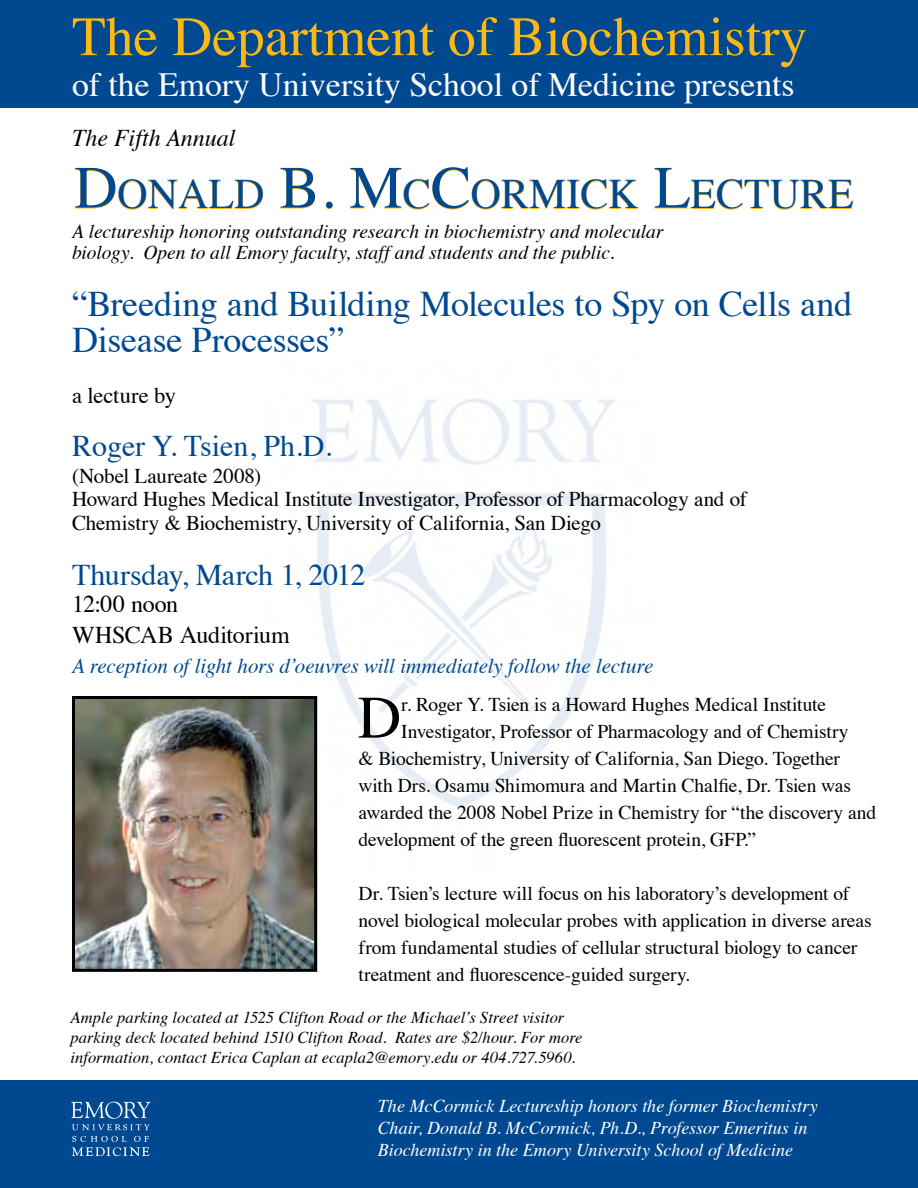
<style>
.page{position:relative;width:918px;height:1188px;background:#fff}
.page>*{position:absolute;margin:0;border:0;box-sizing:border-box;transform-origin:0 0}
.t1{font:60.3px "Times";color:#000}
.t2{font:55.5px "Times";color:#fdb913}
.t3{font:42px "Times";color:#004990}
.t4{font:36px/36px "Times";letter-spacing:-.01em;color:#004990}
.t5{font:33.75px "Times";color:#fff}
.t6{font:30px "Times";color:#004990}
.t7{font:24px/30.6px "Times";letter-spacing:-.015em;color:#000}
.t8{font:italic 24px "Times";color:#000}
.t9{font:22.5px "Times";letter-spacing:-.005em;color:#000}
.t10{font:21px/24px "Times";letter-spacing:-.01em;color:#000}
.t11{font:italic 21px "Times";letter-spacing:-.005em;color:#004990}
.t12{font:19.5px/27px "Times";letter-spacing:-.01em;color:#000}
.t13{font:italic 19.5px/21px "Times";color:#000}
.t14{font:italic 18px/21.6px "Times";color:#fff}
.t15{font:italic 16.5px/19.8px "Times";color:#000}
.s1{font-size:60px}
</style>
<div class="page">
<img style="left:312px;top:399px;width:303px;height:469px">
<div style="left:0;top:1080px;width:918px;height:108px;background:#004990"></div>
<div style="left:0;top:0;width:918px;height:108px;background:#004990"></div>
<svg style="left:72px;top:1136px;width:77px;height:20px"></svg>
<svg style="left:71px;top:1101px;width:79px;height:29px"></svg>
<img style="left:76px;top:700px;width:237px;height:268px">
<div style="left:72px;top:696px;width:245px;height:276px;border:3px solid #000"></div>
<h2 class="t2" style="left:72px;top:-15px;width:737px">The Department of Biochemistry</h2>
<h3 class="t5" style="left:72px;top:53px;width:724px">of the Emory University School of Medicine presents</h3>
<p class="t8" style="left:72px;top:117px;width:165px">The Fifth Annual</p>
<h3 class="t3" style="left:74px;top:154px;width:781px"><span class="s1">D</span>ONALD <span class="s1">B. M</span>C<span class="s1">C</span>ORMICK <span class="s1">L</span>ECTURE</h3>
<p class="t13" style="left:72px;top:219px;width:593px">A lectureship honoring outstanding research in biochemistry and molecular biology. Open to all Emory faculty, staff and students and the public.</p>
<h3 class="t4" style="left:72px;top:283px;width:782px">“Breeding and Building Molecules to Spy on Cells and<br>Disease Processes”</h3>
<p class="t9" style="left:72px;top:374px;width:106px">a lecture by</p>
<h3 class="t6" style="left:72px;top:418px;width:261px">Roger Y. Tsien, Ph.D.</h3>
<p class="t10" style="left:72px;top:462px;width:191px">(Nobel Laureate 2008)</p>
<p class="t10" style="left:72px;top:485px;width:676px">Howard Hughes Medical Institute Investigator, Professor of Pharmacology and of<br>Chemistry &amp; Biochemistry, University of California, San Diego</p>
<h3 class="t6" style="left:72px;top:547px;width:295px">Thursday, March 1, 2012</h3>
<p class="t7" style="left:72px;top:587px;width:219px">12:00 noon<br>WHSCAB Auditorium</p>
<p class="t11" style="left:72px;top:647px;width:583px">A reception of light hors d’oeuvres will immediately follow the lecture</p>
<h1 class="t1" style="left:358px;top:661px;width:45px">D</h1>
<p class="t12" style="left:401px;top:689px;width:427px">r. Roger Y. Tsien is a Howard Hughes Medical Institute</p>
<p class="t12" style="left:401px;top:716px;width:449px">Investigator, Professor of Pharmacology and of Chemistry</p>
<p class="t12" style="left:359px;top:743px;width:483px">&amp; Biochemistry, University of California, San Diego. Together</p>
<p class="t12" style="left:359px;top:770px;width:494px">with Drs. Osamu Shimomura and Martin Chalfie, Dr. Tsien was</p>
<p class="t12" style="left:359px;top:797px;width:519px">awarded the 2008 Nobel Prize in Chemistry for “the discovery and</p>
<p class="t12" style="left:359px;top:824px;width:399px">development of the green fluorescent protein, GFP.”</p>
<p class="t12" style="left:359px;top:878px;width:515px">Dr. Tsien’s lecture will focus on his laboratory’s development of novel biological molecular probes with application in diverse areas from fundamental studies of cellular structural biology to cancer treatment and fluorescence-guided surgery.</p>
<p class="t15" style="left:70px;top:1007px;width:514px">Ample parking located at 1525 Clifton Road or the Michael’s Street visitor parking deck located behind 1510 Clifton Road. Rates are $2/hour. For more information, contact Erica Caplan at ecapla2@emory.edu or 404.727.5960.</p>
<p class="t14" style="left:378px;top:1094px;width:442px">The McCormick Lectureship honors the former Biochemistry<br>Chair, Donald B. McCormick, Ph.D., Professor Emeritus in<br>Biochemistry in the Emory University School of Medicine</p>
</div>
